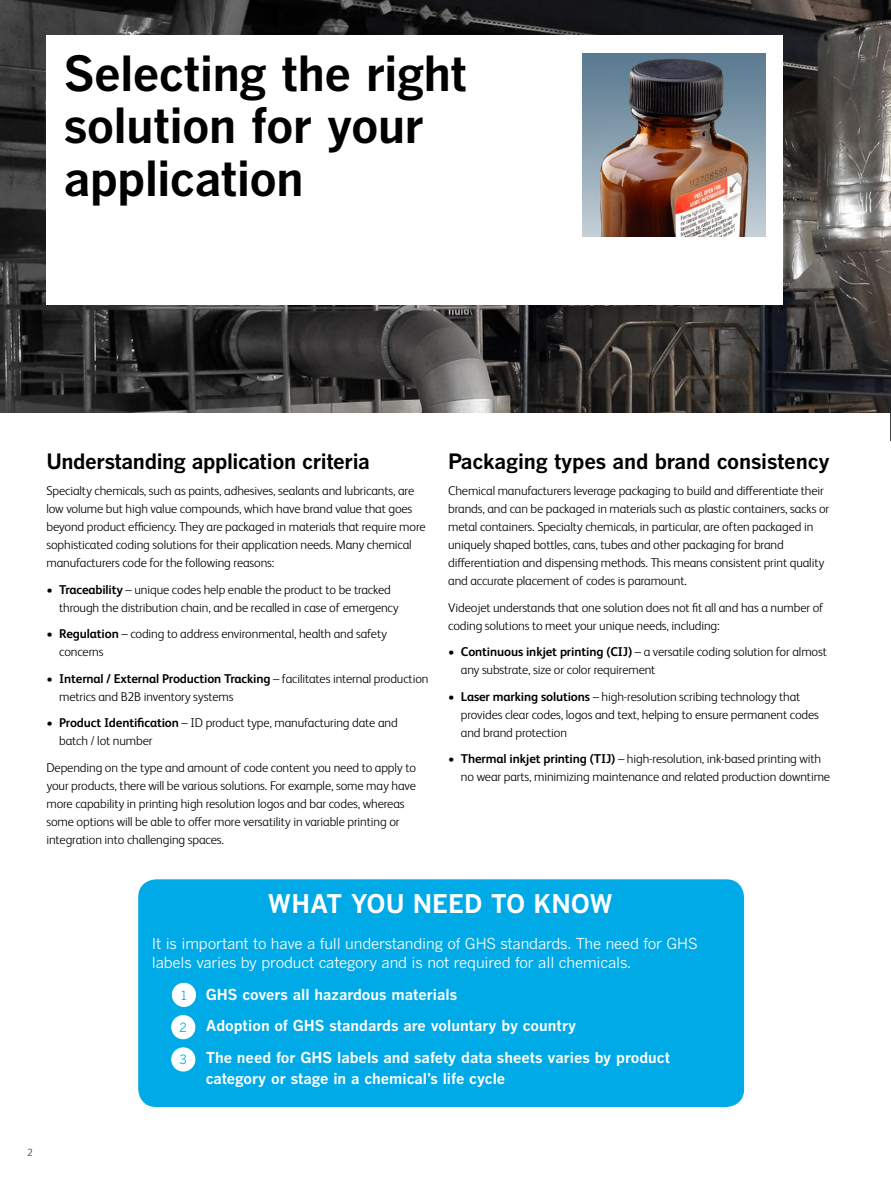
<style>
.page{position:relative;width:891px;height:1188px;background:#fff}
.page>*{position:absolute;margin:0;border:0;box-sizing:border-box;transform-origin:0 0}
.t1{font:700 48px/52.5px "Benton Gothic";letter-spacing:-.02em;color:#000}
.t2{font:700 25.5px "Benton Gothic";color:#fff}
.t3{font:700 21px "Benton Gothic";letter-spacing:-.02em;color:#000}
.t4{font:700 15px/31.5px "Benton Gothic";color:#fff}
.t5{font:15px/19.5px "Benton Gothic";letter-spacing:-.01em;color:#fff}
.t6{font:300 12.75px/18px "FS Albert Pro";letter-spacing:-.01em;color:#000}
.t7{font:12.6px "Benton Got Reg";color:#00aae7}
.t8{font:300 10.5px "FS Albert Pro";color:#414042}
.s1{font-weight:700}
</style>
<div class="page">
<img style="left:0;top:0;width:891px;height:412px">
<div style="left:46px;top:36px;width:737px;height:269px;background:#fff"></div>
<img style="left:582px;top:53px;width:184px;height:184px">
<div style="left:138px;top:879px;width:606px;height:228px;background:#00aae7;border-radius:18px"></div>
<div style="left:172px;top:983px;width:24px;height:23px;background:#fff;border-radius:50%"></div>
<div style="left:172px;top:983px;width:24px;height:24px;border:1px solid #fff;border-radius:50%"></div>
<div style="left:172px;top:1016px;width:23px;height:23px;background:#fff;border-radius:50%"></div>
<div style="left:171px;top:1015px;width:24px;height:24px;border:1px solid #fff;border-radius:50%"></div>
<div style="left:172px;top:1048px;width:23px;height:23px;background:#fff;border-radius:50%"></div>
<div style="left:171px;top:1047px;width:24px;height:25px;border:1px solid #fff;border-radius:50%"></div>
<h1 class="t1" style="left:64px;top:48px;width:406px">Selecting the right solution for your application</h1>
<h3 class="t3" style="left:46px;top:449px;width:325px">Understanding application criteria</h3>
<p class="t6" style="left:46px;top:481px;width:381px">Specialty chemicals, such as paints, adhesives, sealants and lubricants, are low volume but high value compounds, which have brand value that goes beyond product efficiency. They are packaged in materials that require more sophisticated coding solutions for their application needs. Many chemical manufacturers code for the following reasons:</p>
<p class="t6" style="left:59px;top:580px;width:341px;text-indent:-13px">• <span class="s1">Traceability</span> – unique codes help enable the product to be tracked through the distribution chain, and be recalled in case of emergency</p>
<p class="t6" style="left:59px;top:624px;width:329px;text-indent:-13px">• <span class="s1">Regulation</span> – coding to address environmental, health and safety concerns</p>
<p class="t6" style="left:59px;top:669px;width:371px;text-indent:-13px">• <span class="s1">Internal / External Production Tracking</span> – facilitates internal production metrics and B2B inventory systems</p>
<p class="t6" style="left:59px;top:713px;width:340px;text-indent:-13px">• <span class="s1">Product Identification</span> – ID product type, manufacturing date and batch / lot number</p>
<p class="t6" style="left:46px;top:758px;width:371px">Depending on the type and amount of code content you need to apply to your products, there will be various solutions. For example, some may have more capability in printing high resolution logos and bar codes, whereas some options will be able to offer more versatility in variable printing or integration into challenging spaces.</p>
<h3 class="t3" style="left:448px;top:449px;width:383px">Packaging types and brand consistency</h3>
<p class="t6" style="left:448px;top:481px;width:383px">Chemical manufacturers leverage packaging to build and differentiate their brands, and can be packaged in materials such as plastic containers, sacks or metal containers. Specialty chemicals, in particular, are often packaged in uniquely shaped bottles, cans, tubes and other packaging for brand differentiation and dispensing methods. This means consistent print quality and accurate placement of codes is paramount.</p>
<p class="t6" style="left:448px;top:598px;width:377px">Videojet understands that one solution does not fit all and has a number of coding solutions to meet your unique needs, including:</p>
<p class="t6" style="left:461px;top:642px;width:367px;text-indent:-13px">• <span class="s1">Continuous inkjet printing (CIJ)</span> – a versatile coding solution for almost any substrate, size or color requirement</p>
<p class="t6" style="left:461px;top:687px;width:360px;text-indent:-13px">• <span class="s1">Laser marking solutions</span> – high-resolution scribing technology that provides clear codes, logos and text, helping to ensure permanent codes and brand protection</p>
<p class="t6" style="left:461px;top:749px;width:371px;text-indent:-13px">• <span class="s1">Thermal inkjet printing (TIJ)</span> – high-resolution, ink-based printing with no wear parts, minimizing maintenance and related production downtime</p>
<h2 class="t2" style="left:268px;top:889px;width:347px">WHAT YOU NEED TO KNOW</h2>
<p class="t5" style="left:152px;top:934px;width:547px">It is important to have a full understanding of GHS standards. The need for GHS labels varies by product category and is not required for all chemicals.</p>
<p class="t4" style="left:206px;top:979px;width:466px">GHS covers all hazardous materials<br>Adoption of GHS standards are voluntary by country<br>The need for GHS labels and safety data sheets varies by product</p>
<p class="t4" style="left:206px;top:1063px;width:301px">category or stage in a chemical’s life cycle</p>
<p class="t7" style="left:181px;top:988px;width:7px">1</p>
<p class="t7" style="left:180px;top:1020px;width:9px">2</p>
<p class="t7" style="left:180px;top:1052px;width:9px">3</p>
<p class="t8" style="left:27px;top:1145px;width:7px">2</p>
</div>
